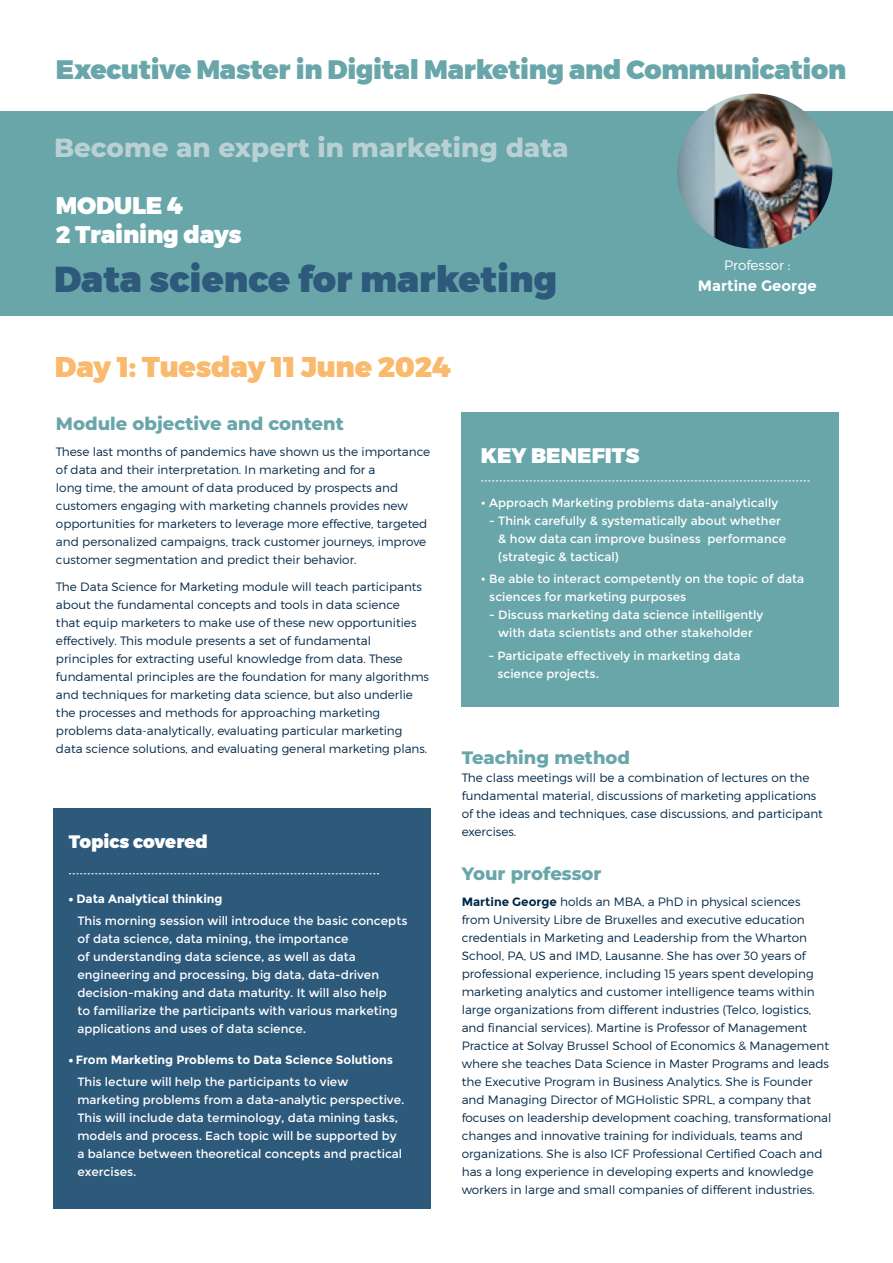
<style>
.page{position:relative;width:893px;height:1263px;background:#fff}
.page>*{position:absolute;margin:0;border:0;box-sizing:border-box;transform-origin:0 0}
.t1{font:900 36px "Montserrat";color:#2d597b}
.t2{font:900 28.5px "Montserrat";letter-spacing:-.01em;color:#f9ba6d}
.t3{font:900 26.55px "Montserrat";letter-spacing:-.01em;color:#69a6aa}
.t4{font:800 26.25px "Montserrat";color:#bad1d4}
.t5{font:900 24px/28.8px "Montserrat";letter-spacing:-.01em;color:#fff}
.t6{font:900 21px "Montserrat";color:#fff}
.t7{font:800 18px "Montserrat";color:#69a6aa}
.t8{font:900 18px "Montserrat";color:#fff}
.t9{font:700 15px "Montserrat";color:#fff}
.t10{font:300 13.5px "Montserrat";color:#fff}
.t11{font:300 12px/18px "Montserrat";color:#002848}
.t12{font:12px/18px "Montserrat";color:#fff}
.t13{font:700 12px/22.2px "Montserrat";color:#fff}
.s1{font-weight:900}
.s2{font-weight:700}
.s3{font-weight:400}
</style>
<div class="page">
<div style="left:0;top:111px;width:893px;height:204px;background:#69a6aa"></div>
<div style="left:462px;top:412px;width:377px;height:295px;background:#69a6aa"></div>
<svg style="left:481px;top:480px;width:329px;height:1px"></svg>
<div style="left:53px;top:808px;width:377px;height:401px;background:#2d597b"></div>
<svg style="left:69px;top:873px;width:310px;height:1px"></svg>
<img style="left:677px;top:94px;width:155px;height:155px;border-radius:78px">
<h3 class="t3" style="left:56px;top:53px;width:792px">Executive Master in Digital Marketing and Communication</h3>
<h3 class="t4" style="left:54px;top:130px;width:516px">Become an expert in marketing data</h3>
<h3 class="t5" style="left:56px;top:192px;width:187px">MODULE 4<br>2 Training days</h3>
<h1 class="t1" style="left:54px;top:257px;width:505px">Data science for marketing</h1>
<h2 class="t2" style="left:55px;top:349px;width:397px">Day 1: Tuesday 11 June 2024</h2>
<p class="t10" style="left:724px;top:257px;width:68px">Professor :</p>
<p class="t9" style="left:698px;top:277px;width:120px">Martine George</p>
<h3 class="t7" style="left:56px;top:411px;width:289px">Module objective and content</h3>
<p class="t11" style="left:56px;top:443px;width:376px">These last months of pandemics have shown us the importance of data and their interpretation. In marketing and for a<br>long time, the amount of data produced by prospects and customers engaging with marketing channels provides new opportunities for marketers to leverage more effective, targeted and personalized campaigns, track customer journeys, improve customer segmentation and predict their behavior.</p>
<p class="t11" style="left:56px;top:577px;width:374px">The Data Science for Marketing module will teach participants about the fundamental concepts and tools in data science<br>that equip marketers to make use of these new opportunities effectively. This module presents a set of fundamental principles for extracting useful knowledge from data. These fundamental principles are the foundation for many algorithms and techniques for marketing data science, but also underlie the processes and methods for approaching marketing problems data-analytically, evaluating particular marketing data science solutions, and evaluating general marketing plans.</p>
<h3 class="t8" style="left:69px;top:830px;width:141px">Topics covered</h3>
<p class="t12" style="left:77px;top:887px;width:331px;line-height:22.2px;text-indent:-9px"><span class="s1">•</span> <span class="s2">Data Analytical thinking<br></span>This morning session will introduce the basic concepts</p>
<p class="t12" style="left:77px;top:930px;width:322px">of data science, data mining, the importance<br>of understanding data science, as well as data engineering and processing, big data, data-driven decision-making and data maturity. It will also help to familiarize the participants with various marketing applications and uses of data science.</p>
<p class="t13" style="left:77px;top:1048px;width:317px;text-indent:-9px"><span class="s1">•</span> From Marketing Problems to Data Science Solutions<br><span class="s3">This lecture will help the participants to view</span></p>
<p class="t12" style="left:77px;top:1091px;width:329px">marketing problems from a data-analytic perspective.<br>This will include data terminology, data mining tasks, models and process. Each topic will be supported by a balance between theoretical concepts and practical exercises.</p>
<h3 class="t6" style="left:481px;top:442px;width:160px">KEY BENEFITS</h3>
<p class="t12" style="left:481px;top:494px;width:299px">• Approach Marketing problems data-analytically</p>
<p class="t12" style="left:498px;top:512px;width:289px;text-indent:-9px">- Think carefully &amp; systematically about whether &amp; how data can improve business performance (strategic &amp; tactical)</p>
<p class="t12" style="left:489px;top:570px;width:316px;text-indent:-8px">• Be able to interact competently on the topic of data sciences for marketing purposes</p>
<p class="t12" style="left:489px;top:606px;width:276px;text-align:center">- Discuss marketing data science intelligently with data scientists and other stakeholder</p>
<p class="t12" style="left:497px;top:646px;width:245px;text-indent:-9px">- Participate effectively in marketing data science projects.</p>
<h3 class="t7" style="left:462px;top:746px;width:170px">Teaching method</h3>
<p class="t11" style="left:462px;top:769px;width:363px">The class meetings will be a combination of lectures on the fundamental material, discussions of marketing applications of the ideas and techniques, case discussions, and participant exercises.</p>
<h3 class="t7" style="left:462px;top:861px;width:141px">Your professor</h3>
<p class="t11" style="left:462px;top:892px;width:371px"><span class="s2">Martine George</span> holds an MBA, a PhD in physical sciences from University Libre de Bruxelles and executive education credentials in Marketing and Leadership from the Wharton School, PA, US and IMD, Lausanne. She has over 30 years of professional experience, including 15 years spent developing marketing analytics and customer intelligence teams within large organizations from different industries (Telco, logistics, and financial services). Martine is Professor of Management Practice at Solvay Brussel School of Economics &amp; Management where she teaches Data Science in Master Programs and leads the Executive Program in Business Analytics. She is Founder and Managing Director of MGHolistic SPRL, a company that focuses on leadership development coaching, transformational changes and innovative training for individuals, teams and organizations. She is also ICF Professional Certified Coach and has a long experience in developing experts and knowledge workers in large and small companies of different industries.</p>
</div>
